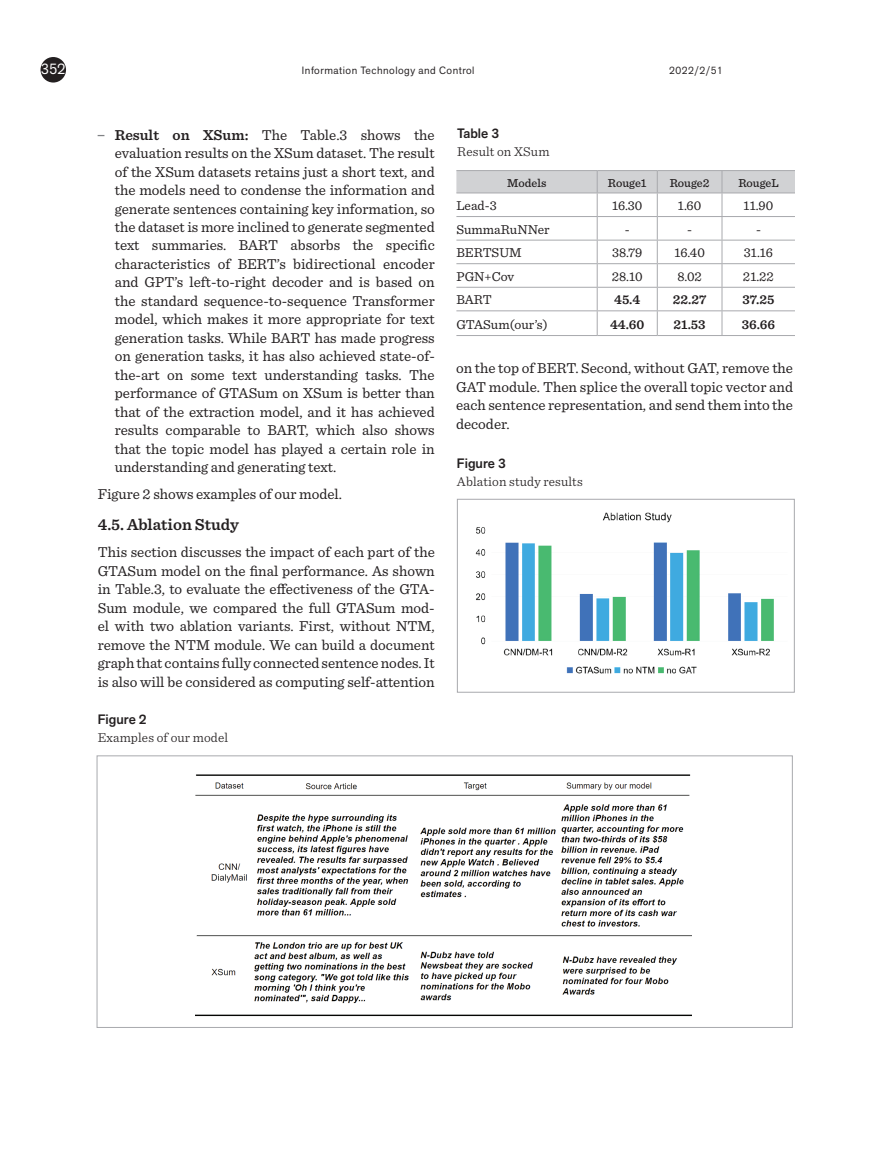
<style>
.page{position:relative;width:893px;height:1149px;background:#fff}
.page>*{position:absolute;margin:0;border:0;box-sizing:border-box;transform-origin:0 0}
.Skyrelis_1_1{font:600 16.5px "Sentinel";color:#231f20}
.pagrindinis_copy{font:15px/18.5px "Sentinel";color:#231f20;text-align:justify}
.t1{font:15px "Palatino Linotype";color:#201d1e}
.t2{font:700 15px "Palatino Linotype";color:#201d1e}
.t3{font:15px "Akzid Grtsk Next";color:#fff}
.Body_Text{font:13.5px "Sentinel";color:#211d1e}
.Pav_pavadin{font:300 13.5px "Sentinel";letter-spacing:.01em;color:#231f20}
.Body_Text-2{font:600 13.5px "Sentinel";color:#211d1e}
.Pav_nr{font:500 13.5px "Akzid Grtsk Next";color:#231f20}
.lent_kepure_inform{font:500 12px "Sentinel";color:#211d1e}
.t4{font:10.5px "Akzid Grtsk Next";letter-spacing:.05em;color:#231f20}
.s1{font-weight:600}
</style>
<div class="page">
<div style="left:41px;top:57px;width:25px;height:25px;background:#231f20;border-radius:50%"></div>
<svg style="left:456px;top:170px;width:339px;height:165px"></svg>
<hr style="left:456px;top:335px;width:141px;height:1px;background:#a8a9ad">
<hr style="left:597px;top:335px;width:60px;height:1px;background:#a8a9ad">
<hr style="left:657px;top:335px;width:65px;height:1px;background:#a8a9ad">
<hr style="left:722px;top:335px;width:73px;height:1px;background:#a8a9ad">
<img style="left:195px;top:774px;width:496px;height:242px">
<div style="left:97px;top:755px;width:696px;height:272px;border:1px solid #a8a9ad"></div>
<img style="left:475px;top:512px;width:299px;height:162px">
<div style="left:457px;top:498px;width:338px;height:194px;border:1px solid #a8a9ad"></div>
<p class="t3" style="left:41px;top:59px;width:26px">352</p>
<p class="t4" style="left:302px;top:63px;width:174px">Information Technology and Control</p>
<p class="t4" style="left:669px;top:63px;width:55px">2022/2/51</p>
<p class="pagrindinis_copy" style="left:115px;top:124px;width:321px;text-indent:-17px"><sup>_</sup> <span class="s1">Result on XSum:</span> The Table.3 shows the evaluation results on the XSum dataset. The result of the XSum datasets retains just a short text, and the models need to condense the information and generate sentences containing key information, so the dataset is more inclined to generate segmented text summaries. BART absorbs the specific characteristics of BERT’s bidirectional encoder and GPT’s left-to-right decoder and is based on the standard sequence-to-sequence Transformer model, which makes it more appropriate for text generation tasks. While BART has made progress on generation tasks, it has also achieved state-of&shy;the-art on some text understanding tasks. The performance of GTASum on XSum is better than that of the extraction model, and it has achieved results comparable to BART, which also shows that the topic model has played a certain role in understanding and generating text.</p>
<p class="pagrindinis_copy" style="left:98px;top:483px;width:246px">Figure 2 shows examples of our model.</p>
<p class="Skyrelis_1_1" style="left:98px;top:512px;width:143px">4.5. Ablation Study</p>
<p class="pagrindinis_copy" style="left:98px;top:542px;width:338px">This section discusses the impact of each part of the GTASum model on the final performance. As shown in Table.3, to evaluate the effectiveness of the GTA-Sum module, we compared the full GTASum mod&shy;el with two ablation variants. First, without NTM, remove the NTM module. We can build a document graph that contains fully connected sentence nodes. It is also will be considered as computing self-attention</p>
<p class="t1" style="left:79px;top:675px;width:295px">And Figure 2 shows examples of our model.</p>
<p class="t2" style="left:79px;top:727px;width:57px">Figure 2</p>
<p class="Pav_nr" style="left:98px;top:710px;width:50px">Figure 2</p>
<p class="Pav_pavadin" style="left:98px;top:727px;width:132px">Examples of our model</p>
<p class="Pav_nr" style="left:457px;top:124px;width:43px">Table 3</p>
<p class="Pav_pavadin" style="left:457px;top:141px;width:94px">Result on XSum</p>
<p class="lent_kepure_inform" style="left:507px;top:173px;width:41px">Models</p>
<p class="lent_kepure_inform" style="left:608px;top:173px;width:40px">Rouge1</p>
<p class="lent_kepure_inform" style="left:670px;top:173px;width:41px">Rouge2</p>
<p class="lent_kepure_inform" style="left:738px;top:173px;width:42px">RougeL</p>
<p class="Body_Text" style="left:456px;top:195px;width:42px">Lead-3</p>
<p class="Body_Text" style="left:612px;top:195px;width:32px">16.30</p>
<p class="Body_Text" style="left:678px;top:195px;width:25px">1.60</p>
<p class="Body_Text" style="left:744px;top:195px;width:31px">11.90</p>
<p class="Body_Text" style="left:456px;top:219px;width:95px">SummaRuNNer</p>
<p class="Body_Text" style="left:625px;top:219px;width:6px">-</p>
<p class="Body_Text" style="left:687px;top:219px;width:6px">-</p>
<p class="Body_Text" style="left:756px;top:219px;width:6px">-</p>
<p class="Body_Text" style="left:456px;top:242px;width:67px">BERTSUM</p>
<p class="Body_Text" style="left:612px;top:242px;width:32px">38.79</p>
<p class="Body_Text" style="left:674px;top:242px;width:32px">16.40</p>
<p class="Body_Text" style="left:744px;top:242px;width:31px">31.16</p>
<p class="Body_Text" style="left:456px;top:266px;width:59px">PGN+Cov</p>
<p class="Body_Text" style="left:612px;top:266px;width:32px">28.10</p>
<p class="Body_Text" style="left:677px;top:266px;width:26px">8.02</p>
<p class="Body_Text" style="left:743px;top:266px;width:33px">21.22</p>
<p class="Body_Text" style="left:456px;top:290px;width:37px">BART</p>
<p class="Body_Text-2" style="left:614px;top:289px;width:27px">45.4</p>
<p class="Body_Text-2" style="left:673px;top:289px;width:35px">22.27</p>
<p class="Body_Text-2" style="left:742px;top:289px;width:34px">37.25</p>
<p class="Body_Text" style="left:456px;top:314px;width:93px">GTASum(our’s)</p>
<p class="Body_Text-2" style="left:610px;top:313px;width:36px">44.60</p>
<p class="Body_Text-2" style="left:674px;top:313px;width:34px">21.53</p>
<p class="Body_Text-2" style="left:742px;top:313px;width:35px">36.66</p>
<p class="pagrindinis_copy" style="left:456px;top:358px;width:339px">on the top of BERT. Second, without GAT, remove the GAT module. Then splice the overall topic vector and each sentence representation, and send them into the decoder.</p>
<p class="Pav_nr" style="left:457px;top:454px;width:50px">Figure 3</p>
<p class="Pav_pavadin" style="left:457px;top:471px;width:127px">Ablation study results</p>
</div>
